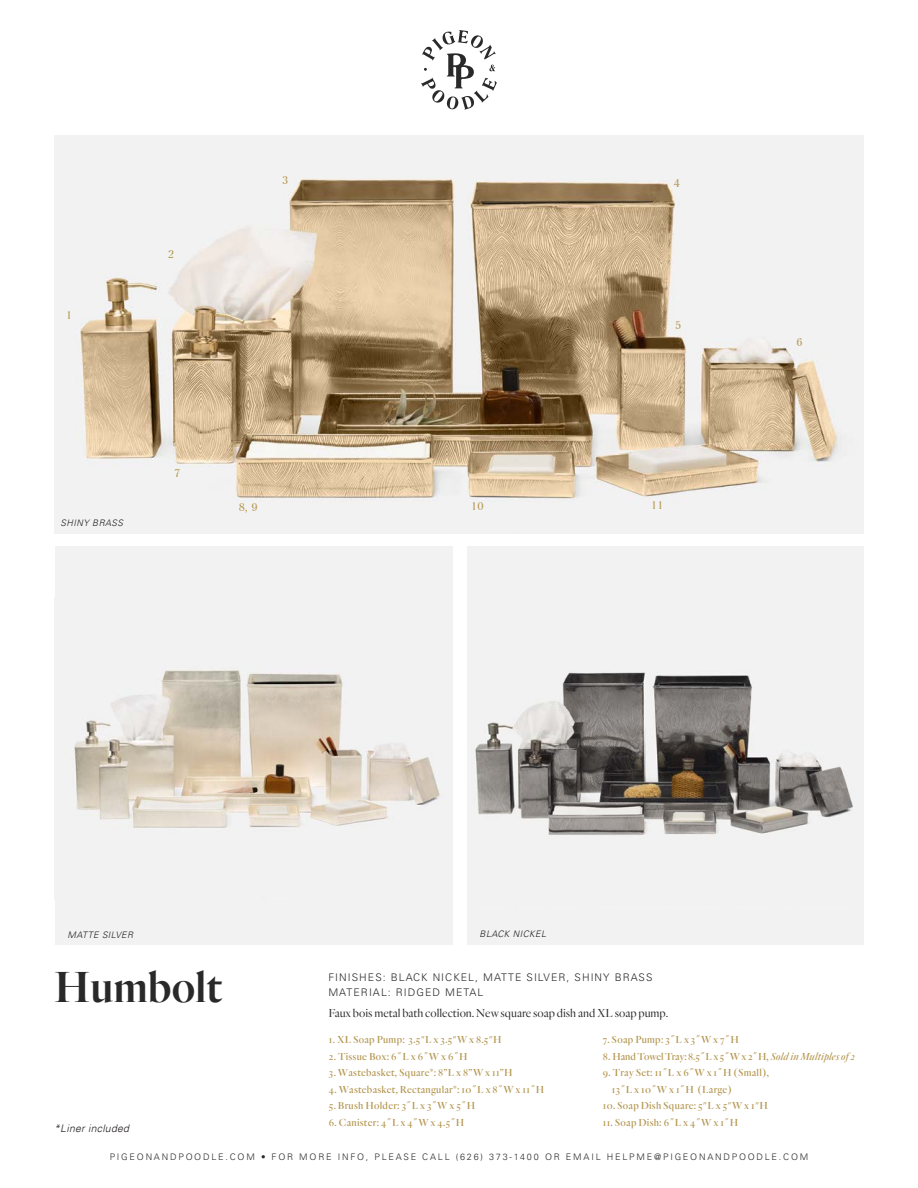
<style>
.page{position:relative;width:918px;height:1188px;background:#fff}
.page>*{position:absolute;margin:0;border:0;box-sizing:border-box;transform-origin:0 0}
.t1{font:600 45px "Quarto";color:#292929}
.Description{font:300 12px "Quarto";color:#292929}
.Product_Dimensions{font:11.25px "Romana BT";color:#b49650}
.Product_Dimensions-2{font:500 10.5px "Quarto";letter-spacing:.025em;color:#b49650}
.Product_Dimensions-3{font:300 10.5px "Univers LT Std";letter-spacing:.1em;color:#292929}
.Product_Dimensions-4{font:500 10.5px "Quarto";letter-spacing:-.01em;color:#b49650}
.t2{font:italic 300 10.5px "Univers LT";letter-spacing:.025em;color:#231f20}
.t3{font:300 9px "Univers LT Std";letter-spacing:.2em;color:#292929}
.t4{font:italic 300 9px "Univers LT";letter-spacing:.05em;color:#231f20}
.s1{font-style:italic}
</style>
<div class="page">
<svg style="left:421px;top:30px;width:76px;height:80px"></svg>
<img style="left:54px;top:135px;width:810px;height:398px">
<div style="left:468px;top:547px;width:396px;height:398px;background:#f2f2f2"></div>
<img style="left:475px;top:672px;width:378px;height:163px">
<div style="left:55px;top:547px;width:398px;height:398px;background:#f2f2f2"></div>
<img style="left:74px;top:670px;width:367px;height:158px">
<p class="Product_Dimensions" style="left:66px;top:308px;width:8px">1</p>
<p class="Product_Dimensions" style="left:168px;top:247px;width:8px">2</p>
<p class="t4" style="left:61px;top:517px;width:64px">SHINY BRASS</p>
<p class="Product_Dimensions" style="left:174px;top:466px;width:8px">7</p>
<p class="Product_Dimensions" style="left:282px;top:173px;width:8px">3</p>
<p class="Product_Dimensions" style="left:674px;top:176px;width:8px">4</p>
<p class="Product_Dimensions" style="left:675px;top:318px;width:8px">5</p>
<p class="Product_Dimensions" style="left:239px;top:500px;width:20px">8, 9</p>
<p class="Product_Dimensions" style="left:471px;top:499px;width:14px">10</p>
<p class="Product_Dimensions" style="left:651px;top:498px;width:14px">11</p>
<p class="Product_Dimensions" style="left:796px;top:335px;width:8px">6</p>
<p class="t4" style="left:67px;top:929px;width:67px">MATTE SILVER</p>
<p class="t4" style="left:480px;top:929px;width:68px">BLACK NICKEL</p>
<p class="t1" style="left:54px;top:957px;width:169px">Humbolt</p>
<p class="t2" style="left:54px;top:1122px;width:76px">*Liner included</p>
<p class="Product_Dimensions-3" style="left:328px;top:971px;width:326px">FINISHES: BLACK NICKEL, MATTE SILVER, SHINY BRASS</p>
<p class="Product_Dimensions-3" style="left:328px;top:986px;width:156px">MATERIAL: RIDGED METAL</p>
<p class="Description" style="left:328px;top:1005px;width:341px">Faux bois metal bath collection. New square soap dish and XL soap pump.</p>
<p class="Product_Dimensions-2" style="left:329px;top:1033px;width:174px">1. XL Soap Pump: 3.5"L x 3.5"W x 8.5"H</p>
<p class="Product_Dimensions-2" style="left:329px;top:1049px;width:140px">2. Tissue Box: 6˝L x 6˝W x 6˝H</p>
<p class="Product_Dimensions-2" style="left:329px;top:1066px;width:185px">3. Wastebasket, Square*: 8”L x 8”W x 11”H</p>
<p class="Product_Dimensions-2" style="left:329px;top:1082px;width:217px">4. Wastebasket, Rectangular*: 10˝L x 8˝W x 11˝H</p>
<p class="Product_Dimensions-2" style="left:329px;top:1099px;width:148px">5. Brush Holder: 3˝L x 3˝W x 5˝H</p>
<p class="Product_Dimensions-2" style="left:329px;top:1115px;width:137px">6. Canister: 4˝L x 4˝W x 4.5˝H</p>
<p class="Product_Dimensions-2" style="left:603px;top:1033px;width:138px">7. Soap Pump: 3˝L x 3˝W x 7˝H</p>
<p class="Product_Dimensions-4" style="left:603px;top:1049px;width:253px">8. Hand Towel Tray: 8.5˝L x 5˝W x 2˝H, <span class="s1">Sold in Multiples of 2</span></p>
<p class="Product_Dimensions-2" style="left:603px;top:1066px;width:168px">9. Tray Set: 11˝L x 6˝W x 1˝H (Small),</p>
<p class="Product_Dimensions-2" style="left:612px;top:1082px;width:122px">13˝L x 10˝W x 1˝H (Large)</p>
<p class="Product_Dimensions-2" style="left:603px;top:1099px;width:167px">10. Soap Dish Square: 5"L x 5"W x 1"H</p>
<p class="Product_Dimensions-2" style="left:603px;top:1115px;width:137px">11. Soap Dish: 6˝L x 4˝W x 1˝H</p>
<p class="t3" style="left:110px;top:1151px;width:700px">PIGEONANDPOODLE.COM • FOR MORE INFO, PLEASE CALL (626) 373-1400 OR EMAIL HELPME@PIGEONANDPOODLE.COM</p>
</div>
